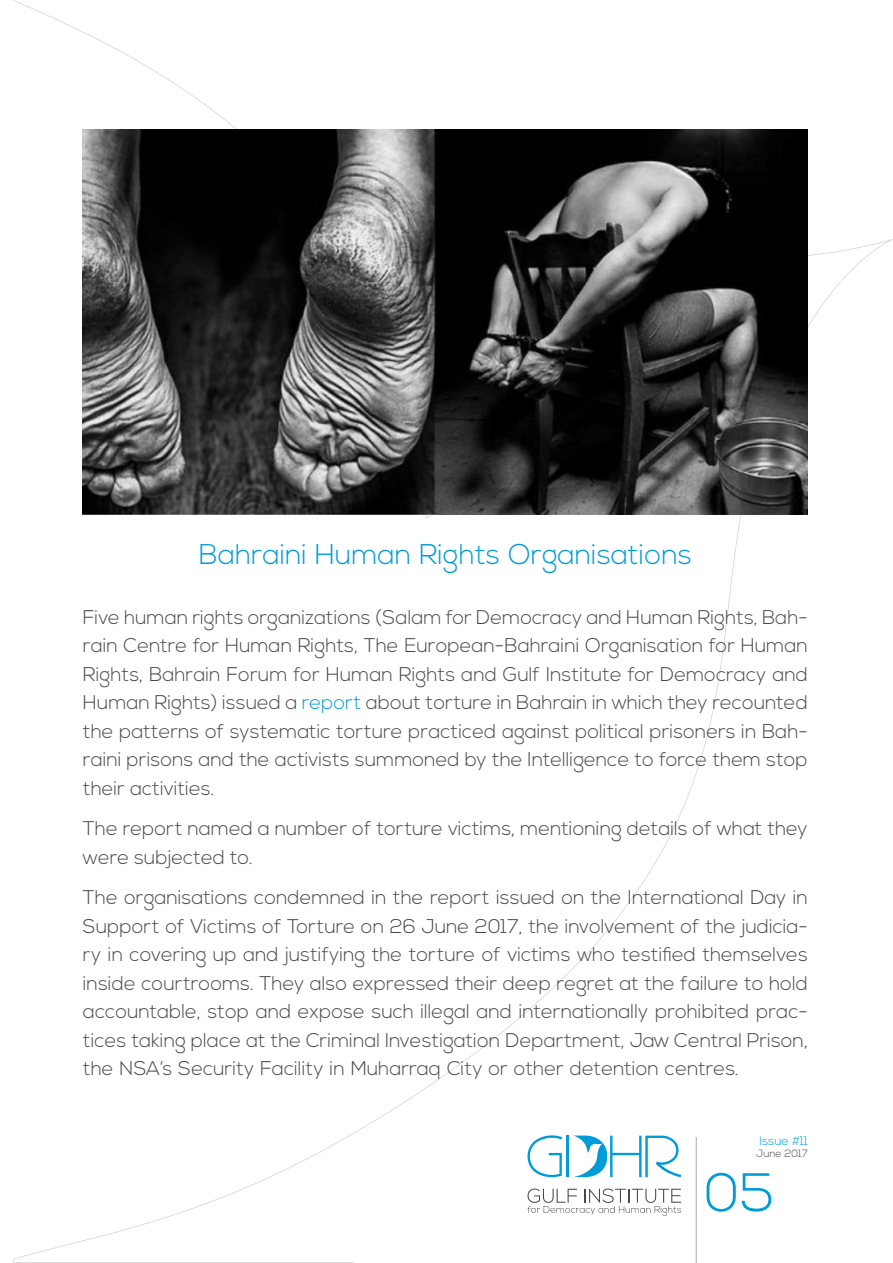
<style>
.page{position:relative;width:893px;height:1263px;background:#fff}
.page>*{position:absolute;margin:0;border:0;box-sizing:border-box;transform-origin:0 0}
.t1{font:300 54.45px "Nexa";color:#009cd8}
.t2{font:300 28.5px "Nexa";color:#009cd8}
.t3{font:300 19.8px/40.5px "Nexa";color:#48474f}
.t4{font:300 12.3px "Nexa";color:#009cd8}
.t5{font:300 10.5px "Nexa";color:#48474f}
.s1{color:#009cd8}
</style>
<div class="page">
<svg style="left:527px;top:1188px;width:154px;height:28px"></svg>
<svg style="left:527px;top:1135px;width:35px;height:42px"></svg>
<hr style="left:566px;top:1135px;width:3px;height:42px;background:#009cd8">
<svg style="left:574px;top:1135px;width:107px;height:42px"></svg>
<hr style="left:696px;top:1137px;width:1px;height:126px;background:#a7a9ac">
<img style="left:83px;top:130px;width:725px;height:384px">
<h2 class="t2" style="left:199px;top:537px;width:495px">Bahraini Human Rights Organisations</h2>
<p class="t3" style="left:83px;top:597px;width:726px">Five human rights organizations (Salam for Democracy and Human Rights, Bah-</p>
<p class="t3" style="left:83px;top:660px;width:726px;line-height:28.5px">Rights, Bahrain Forum for Human Rights and Gulf Institute for Democracy and<br>Human Rights) issued a <span class="s1">report</span> about torture in Bahrain in which they recounted</p>
<p class="t3" style="left:83px;top:740px;width:726px">raini prisons and the activists summoned by the Intelligence to force them stop</p>
<p class="t3" style="left:83px;top:626px;width:726px">rain Centre for Human Rights, The European-Bahraini Organisation for Human</p>
<p class="t3" style="left:83px;top:711px;width:726px">the patterns of systematic torture practiced against political prisoners in Bah-</p>
<p class="t3" style="left:83px;top:768px;width:726px">their activities.<br>The report named a number of torture victims, mentioning details of what they</p>
<p class="t3" style="left:83px;top:837px;width:726px">were subjected to.<br>The organisations condemned in the report issued on the International Day in</p>
<p class="t3" style="left:83px;top:935px;width:726px">ry in covering up and justifying the torture of victims who testified themselves</p>
<p class="t3" style="left:83px;top:906px;width:726px">Support of Victims of Torture on 26 June 2017, the involvement of the judicia-</p>
<p class="t3" style="left:83px;top:963px;width:726px">inside courtrooms. They also expressed their deep regret at the failure to hold</p>
<p class="t3" style="left:83px;top:1020px;width:726px">tices taking place at the Criminal Investigation Department, Jaw Central Prison,</p>
<p class="t3" style="left:83px;top:992px;width:726px">accountable, stop and expose such illegal and internationally prohibited prac-</p>
<p class="t3" style="left:83px;top:1049px;width:658px">the NSAs’ Security Facility in Muharraq City or other detention centres.</p>
<p class="t4" style="left:760px;top:1133px;width:50px">Issue #11</p>
<p class="t5" style="left:756px;top:1147px;width:53px">June 2017</p>
<h1 class="t1" style="left:705px;top:1161px;width:71px">05</h1>
</div>
